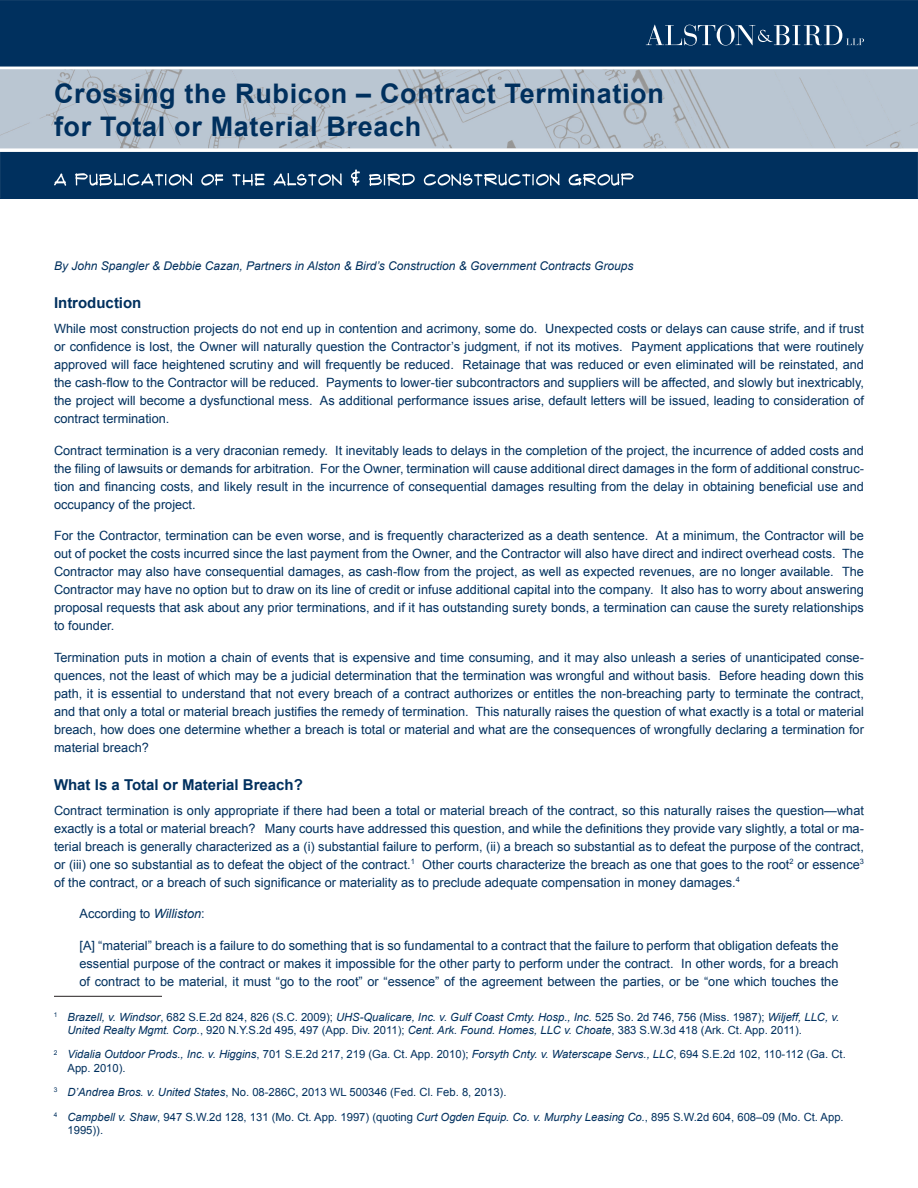
<style>
.page{position:relative;width:918px;height:1188px;background:#fff}
.page>*{position:absolute;margin:0;border:0;box-sizing:border-box;transform-origin:0 0}
.t1{font:700 27px/32.4px "Arial";letter-spacing:.025em;color:#00305e}
.t2{font:700 15px "Arial";color:#00305e}
.t3{font:12.75px/18px "Arial";color:#00305e;text-align:justify}
.t4{font:italic 12px "Arial";color:#00305e}
.t5{font:11.25px/13.5px "Arial";color:#00305e}
.t6{font:italic 11.25px/13.5px "Arial";color:#00305e}
.s1{font-style:italic}
.s2{font-style:normal}
</style>
<div class="page">
<div style="left:0;top:149px;width:918px;height:50px;background:#00305e"></div>
<svg style="left:54px;top:169px;width:580px;height:17px"></svg>
<div style="left:0;top:0;width:918px;height:67px;background:#00305e"></div>
<svg style="left:0;top:70px;width:918px;height:79px;background:#b8c3cf"></svg>
<hr style="left:54px;top:996px;width:108px;height:1px;background:#231f20">
<svg style="left:646px;top:25px;width:218px;height:21px;background:#375c80"></svg>
<hr style="left:0;top:149px;width:918px;height:3px;background:#fff">
<h1 class="t1" style="left:54px;top:78px;width:611px">Crossing the Rubicon – Contract Termination for Total or Material Breach</h1>
<p class="t4" style="left:54px;top:258px;width:581px">By John Spangler &amp; Debbie Cazan, Partners in Alston &amp; Bird’s Construction &amp; Government Contracts Groups</p>
<p class="t2" style="left:54px;top:293px;width:89px">Introduction</p>
<p class="t3" style="left:54px;top:320px;width:812px">While most construction projects do not end up in contention and acrimony, some do. Unexpected costs or delays can cause strife, and if trust or confidence is lost, the Owner will naturally question the Contractor’s judgment, if not its motives. Payment applications that were routinely approved will face heightened scrutiny and will frequently be reduced. Retainage that was reduced or even eliminated will be reinstated, and the cash-flow to the Contractor will be reduced. Payments to lower-tier subcontractors and suppliers will be affected, and slowly but inextricably, the project will become a dysfunctional mess. As additional performance issues arise, default letters will be issued, leading to consideration of contract termination.</p>
<p class="t3" style="left:54px;top:441px;width:811px">Contract termination is a very draconian remedy. It inevitably leads to delays in the completion of the project, the incurrence of added costs and the filing of lawsuits or demands for arbitration. For the Owner, termination will cause additional direct damages in the form of additional construc&shy;tion and financing costs, and likely result in the incurrence of consequential damages resulting from the delay in obtaining beneficial use and occupancy of the project.</p>
<p class="t3" style="left:54px;top:527px;width:811px">For the Contractor, termination can be even worse, and is frequently characterized as a death sentence. At a minimum, the Contractor will be out of pocket the costs incurred since the last payment from the Owner, and the Contractor will also have direct and indirect overhead costs. The Contractor may also have consequential damages, as cash-flow from the project, as well as expected revenues, are no longer available. The Contractor may have no option but to draw on its line of credit or infuse additional capital into the company. It also has to worry about answering proposal requests that ask about any prior terminations, and if it has outstanding surety bonds, a termination can cause the surety relationships to founder.</p>
<p class="t3" style="left:54px;top:648px;width:811px">Termination puts in motion a chain of events that is expensive and time consuming, and it may also unleash a series of unanticipated conse&shy;quences, not the least of which may be a judicial determination that the termination was wrongful and without basis. Before heading down this path, it is essential to understand that not every breach of a contract authorizes or entitles the non-breaching party to terminate the contract, and that only a total or material breach justifies the remedy of termination. This naturally raises the question of what exactly is a total or material breach, how does one determine whether a breach is total or material and what are the consequences of wrongfully declaring a termination for material breach?</p>
<p class="t2" style="left:54px;top:775px;width:250px">What Is a Total or Material Breach?</p>
<p class="t3" style="left:54px;top:801px;width:811px">Contract termination is only appropriate if there had been a total or material breach of the contract, so this naturally raises the question—what exactly is a total or material breach? Many courts have addressed this question, and while the definitions they provide vary slightly, a total or ma&shy;terial breach is generally characterized as a (i) substantial failure to perform, (ii) a breach so substantial as to defeat the purpose of the contract, or (iii) one so substantial as to defeat the object of the contract.<sup>1</sup> Other courts characterize the breach as one that goes to the root<sup>2</sup> or essence<sup>3 </sup>of the contract, or a breach of such significance or materiality as to preclude adequate compensation in money damages.<sup>4</sup></p>
<p class="t3" style="left:79px;top:905px;width:127px">According to <span class="s1">Williston</span>:</p>
<p class="t3" style="left:79px;top:936px;width:760px">[A] “material” breach is a failure to do something that is so fundamental to a contract that the failure to perform that obligation defeats the essential purpose of the contract or makes it impossible for the other party to perform under the contract. In other words, for a breach of contract to be material, it must “go to the root” or “essence” of the agreement between the parties, or be “one which touches the</p>
<p class="t6" style="left:67px;top:1010px;width:773px;text-indent:-13px"><sup>1</sup> Brazell, v. Windsor<span class="s2">, 682 S.E.2d 824, 826 (S.C. 2009);</span> UHS-Qualicare, Inc. v. Gulf Coast Cmty. Hosp., Inc. <span class="s2">525 So. 2d 746, 756 (Miss. 1987);</span> Wiljeff, LLC, v.<br>United Realty Mgmt. Corp.<span class="s2">, 920 N.Y.S.2d 495, 497 (App. Div. 2011);</span> Cent. Ark. Found. Homes, LLC v. Choate<span class="s2">, 383 S.W.3d 418 (Ark. Ct. App. 2011).</span></p>
<p class="t5" style="left:67px;top:1048px;width:780px;text-indent:-14px"><sup>2</sup> <span class="s1">Vidalia Outdoor Prods., Inc. v. Higgins</span>, 701 S.E.2d 217, 219 (Ga. Ct. App. 2010); <span class="s1">Forsyth Cnty. v. Waterscape Servs., LLC</span>, 694 S.E.2d 102, 110-112 (Ga. Ct.<br>App. 2010).</p>
<p class="t5" style="left:54px;top:1080px;width:791px;line-height:24.3px"><sup>3</sup> <span class="s1">D’Andrea Bros. v. United States</span>, No. 08-286C, 2013 WL 500346 (Fed. Cl. Feb. 8, 2013).<br><sup>4</sup> <span class="s1">Campbell v. Shaw</span>, 947 S.W.2d 128, 131 (Mo. Ct. App. 1997) (quoting <span class="s1">Curt Ogden Equip. Co. v. Murphy Leasing Co.</span>, 895 S.W.2d 604, 608–09 (Mo. Ct. App.</p>
<p class="t5" style="left:67px;top:1123px;width:37px">1995)).</p>
</div>
